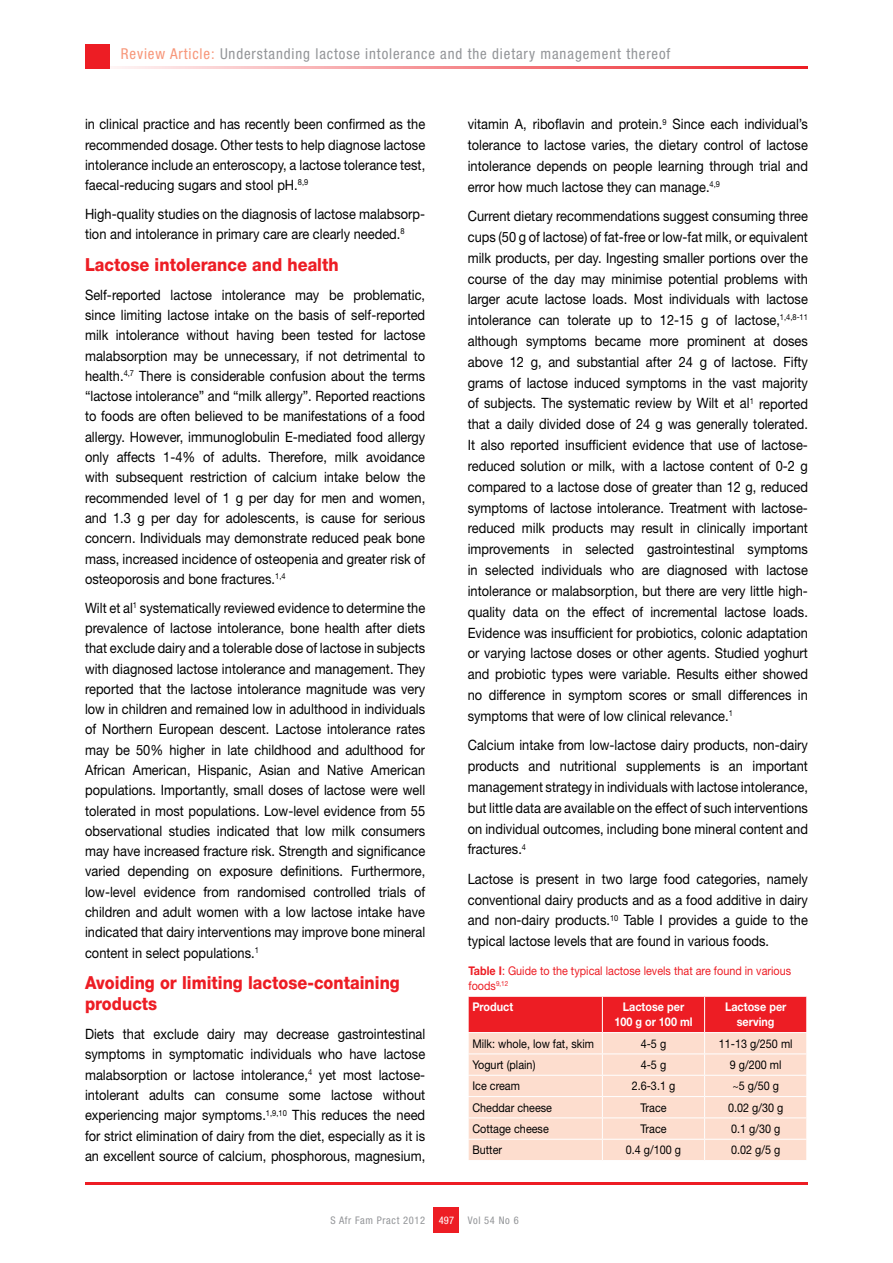
<style>
.page{position:relative;width:893px;height:1263px;background:#fff}
.page>*{position:absolute;margin:0;border:0;box-sizing:border-box;transform-origin:0 0}
.t1{font:800 18px/21px "Helvetica Neue LT Std";color:#ed1d24;scale:.9 1}
.t2{font:condensed 15px "Helvetica Neue LT Std";letter-spacing:.06em;color:#939598}
.t3{font:14.25px/20.2px "Helvetica Neue LT Std";color:#000;text-align:justify;scale:.9 1}
.t4{font:12px "Helvetica Neue LT Std";color:#000;scale:.9 1}
.t5{font:12px/15px "Helvetica Neue LT Std";color:#ed1d24;scale:.9 1}
.t6{font:700 12px/15px "Helvetica Neue LT Std";color:#fff;text-align:center;scale:.9 1}
.t7{font:condensed 10.5px "Helvetica Neue LT Std";letter-spacing:.06em;color:#939598}
.t8{font:condensed 10.5px "Helvetica Neue LT Std";color:#fff}
.s1{color:#f79679}
.s2{font-weight:700}
</style>
<div class="page">
<hr style="left:85px;top:66px;width:723px;height:2px;background:#ed1d24">
<div style="left:85px;top:44px;width:24px;height:24px;background:#ed1d24"></div>
<div style="left:434px;top:1208px;width:25px;height:25px;background:#ed1d24"></div>
<hr style="left:85px;top:1182px;width:723px;height:2px;background:#ed1d24">
<svg style="left:468px;top:996px;width:339px;height:164px;background:#f9b5ac"></svg>
<p class="t2" style="left:121px;top:45px;width:551px"><span class="s1">Review Article:</span> Understanding lactose intolerance and the dietary management thereof</p>
<p class="t3" style="left:85px;top:114px;width:379px">in clinical practice and has recently been confirmed as the recommended dosage. Other tests to help diagnose lactose intolerance include an enteroscopy, a lactose tolerance test, faecal-reducing sugars and stool pH.<sup>8,9</sup></p>
<p class="t3" style="left:85px;top:204px;width:379px">High-quality studies on the diagnosis of lactose malabsorp&shy;tion and intolerance in primary care are clearly needed.<sup>8</sup></p>
<p class="t1" style="left:85px;top:254px;width:283px">Lactose intolerance and health</p>
<p class="t3" style="left:85px;top:284px;width:380px">Self-reported lactose intolerance may be problematic, since limiting lactose intake on the basis of self-reported milk intolerance without having been tested for lactose malabsorption may be unnecessary, if not detrimental to health.<sup>4,7</sup> There is considerable confusion about the terms “lactose intolerance” and “milk allergy”. Reported reactions to foods are often believed to be manifestations of a food allergy. However, immunoglobulin E-mediated food allergy only affects 1-4% of adults. Therefore, milk avoidance with subsequent restriction of calcium intake below the recommended level of 1 g per day for men and women, and 1.3 g per day for adolescents, is cause for serious concern. Individuals may demonstrate reduced peak bone mass, increased incidence of osteopenia and greater risk of osteoporosis and bone fractures.<sup>1,4</sup></p>
<p class="t3" style="left:85px;top:597px;width:380px">Wilt et al<sup>1</sup> systematically reviewed evidence to determine the prevalence of lactose intolerance, bone health after diets that exclude dairy and a tolerable dose of lactose in subjects with diagnosed lactose intolerance and management. They reported that the lactose intolerance magnitude was very low in children and remained low in adulthood in individuals of Northern European descent. Lactose intolerance rates may be 50% higher in late childhood and adulthood for African American, Hispanic, Asian and Native American populations. Importantly, small doses of lactose were well tolerated in most populations. Low-level evidence from 55 observational studies indicated that low milk consumers may have increased fracture risk. Strength and significance varied depending on exposure definitions. Furthermore, low-level evidence from randomised controlled trials of children and adult women with a low lactose intake have indicated that dairy interventions may improve bone mineral content in select populations.<sup>1</sup></p>
<p class="t1" style="left:85px;top:972px;width:351px">Avoiding or limiting lactose-containing products</p>
<p class="t3" style="left:85px;top:1024px;width:379px">Diets that exclude dairy may decrease gastrointestinal symptoms in symptomatic individuals who have lactose malabsorption or lactose intolerance,<sup>4</sup> yet most lactose&shy;intolerant adults can consume some lactose without experiencing major symptoms.<sup>1,9,10</sup> This reduces the need for strict elimination of dairy from the diet, especially as it is an excellent source of calcium, phosphorous, magnesium,</p>
<p class="t3" style="left:468px;top:114px;width:379px;line-height:20.9px">vitamin A, riboflavin and protein.<sup>9</sup> Since each individual’s tolerance to lactose varies, the dietary control of lactose intolerance depends on people learning through trial and error how much lactose they can manage.<sup>4,9</sup></p>
<p class="t3" style="left:468px;top:205px;width:380px;line-height:20.9px">Current dietary recommendations suggest consuming three cups (50 g of lactose) of fat-free or low-fat milk, or equivalent milk products, per day. Ingesting smaller portions over the course of the day may minimise potential problems with larger acute lactose loads. Most individuals with lactose intolerance can tolerate up to 12-15 g of lactose,<sup>1,4,8-11 </sup>although symptoms became more prominent at doses above 12 g, and substantial after 24 g of lactose. Fifty grams of lactose induced symptoms in the vast majority of subjects. The systematic review by Wilt et al<sup>1</sup> reported that a daily divided dose of 24 g was generally tolerated.<br>It also reported insufficient evidence that use of lactose&shy;reduced solution or milk, with a lactose content of 0-2 g compared to a lactose dose of greater than 12 g, reduced symptoms of lactose intolerance. Treatment with lactose&shy;reduced milk products may result in clinically important improvements in selected gastrointestinal symptoms in selected individuals who are diagnosed with lactose intolerance or malabsorption, but there are very little high&shy;quality data on the effect of incremental lactose loads.<br>Evidence was insufficient for probiotics, colonic adaptation or varying lactose doses or other agents. Studied yoghurt and probiotic types were variable. Results either showed no difference in symptom scores or small differences in symptoms that were of low clinical relevance.<sup>1</sup></p>
<p class="t3" style="left:468px;top:735px;width:379px;line-height:20.9px">Calcium intake from low-lactose dairy products, non-dairy products and nutritional supplements is an important management strategy in individuals with lactose intolerance, but little data are available on the effect of such interventions on individual outcomes, including bone mineral content and fractures.<sup>4</sup></p>
<p class="t3" style="left:468px;top:868px;width:379px;line-height:20.9px">Lactose is present in two large food categories, namely conventional dairy products and as a food additive in dairy and non-dairy products.<sup>10</sup> Table I provides a guide to the typical lactose levels that are found in various foods.</p>
<p class="t5" style="left:468px;top:963px;width:360px"><span class="s2">Table I</span>: Guide to the typical lactose levels that are found in various foods<sup>9,12</sup></p>
<p class="t6" style="left:472px;top:999px;width:47px">Product</p>
<p class="t6" style="left:614px;top:999px;width:89px">Lactose per<br>100 g or 100 ml</p>
<p class="t6" style="left:725px;top:999px;width:70px">Lactose per serving</p>
<p class="t4" style="left:472px;top:1036px;width:137px">Milk: whole, low fat, skim</p>
<p class="t4" style="left:641px;top:1036px;width:30px">4-5 g</p>
<p class="t4" style="left:719px;top:1036px;width:84px">11-13 g/250 ml</p>
<p class="t4" style="left:472px;top:1057px;width:72px">Yogurt (plain)</p>
<p class="t4" style="left:641px;top:1057px;width:30px">4-5 g</p>
<p class="t4" style="left:730px;top:1057px;width:59px">9 g/200 ml</p>
<p class="t4" style="left:472px;top:1079px;width:54px">Ice cream</p>
<p class="t4" style="left:632px;top:1079px;width:50px">2.6-3.1 g</p>
<p class="t4" style="left:732px;top:1079px;width:53px">~5 g/50 g</p>
<p class="t4" style="left:472px;top:1100px;width:90px">Cheddar cheese</p>
<p class="t4" style="left:640px;top:1100px;width:31px">Trace</p>
<p class="t4" style="left:728px;top:1100px;width:63px">0.02 g/30 g</p>
<p class="t4" style="left:472px;top:1121px;width:86px">Cottage cheese</p>
<p class="t4" style="left:640px;top:1121px;width:31px">Trace</p>
<p class="t4" style="left:731px;top:1121px;width:56px">0.1 g/30 g</p>
<p class="t4" style="left:472px;top:1143px;width:35px">Butter</p>
<p class="t4" style="left:626px;top:1143px;width:63px">0.4 g/100 g</p>
<p class="t4" style="left:731px;top:1143px;width:56px">0.02 g/5 g</p>
<p class="t7" style="left:330px;top:1214px;width:96px">S Afr Fam Pract 2012</p>
<p class="t8" style="left:439px;top:1214px;width:17px">497</p>
<p class="t7" style="left:468px;top:1214px;width:52px">Vol 54 No 6</p>
</div>
